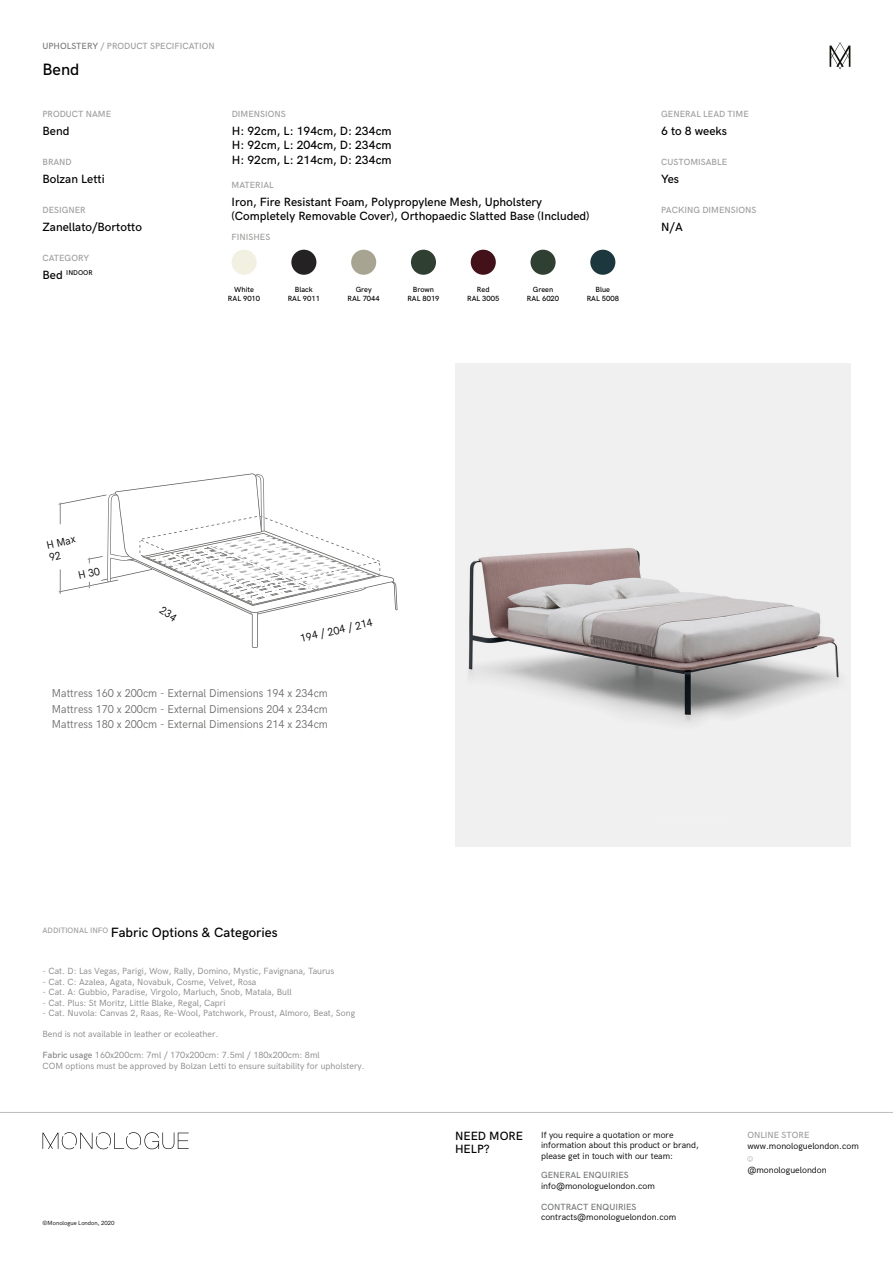
<style>
.page{position:relative;width:893px;height:1263px;background:#fff}
.page>*{position:absolute;margin:0;border:0;box-sizing:border-box;transform-origin:0 0}
.t1{font:500 16.5px "HK Grotesk";color:#000}
.t2{font:500 13.5px "HK Grotesk";color:#000}
.t3{font:500 12px/14.4px "HK Grotesk";color:#000}
.t4{font:11.4px/15.6px "HK Grotesk";color:#71706f;text-align:justify;scale:.95 1}
.t5{font:11.1px/12.6px "HK Grotesk";color:#020203;scale:.95 1}
.t6{font:9px/10.5px "HK Grotesk";color:#878787}
.t7{font:9px/10.5px "HK Grotesk";color:#000}
.t8{font:500 9px "HK Grotesk";color:#9d9d9c}
.t9{font:500 9px "HK Grotesk";color:#757777}
.t10{font:500 7.5px/9px "HK Grotesk";color:#000;text-align:center}
.t11{font:500 7.05px "HK Grotesk";color:#000}
.t12{font:6px "HK Grotesk";color:#000}
.s1{color:#7c7b7b}
.s2{font-size:12px}
.s3{font-weight:500}
</style>
<div class="page">
<svg style="left:747px;top:1156px;width:6px;height:5px"></svg>
<hr style="left:0;top:1112px;width:893px;height:1px;background:#bcbcbc">
<svg style="left:43px;top:1132px;width:146px;height:17px"></svg>
<svg style="left:830px;top:42px;width:20px;height:27px"></svg>
<div style="left:455px;top:363px;width:395px;height:483px;background:#f0f0f0"></div>
<img style="left:468px;top:548px;width:372px;height:175px">
<div style="left:232px;top:250px;width:25px;height:25px;background:#f2f0e1;border-radius:50%"></div>
<div style="left:291px;top:250px;width:25px;height:25px;background:#242223;border-radius:50%"></div>
<div style="left:351px;top:250px;width:25px;height:25px;background:#a7a491;border-radius:50%"></div>
<div style="left:411px;top:250px;width:25px;height:25px;background:#2f3f31;border-radius:50%"></div>
<div style="left:530px;top:250px;width:26px;height:25px;background:#2f3f31;border-radius:50%"></div>
<div style="left:471px;top:250px;width:25px;height:25px;background:#431119;border-radius:50%"></div>
<div style="left:590px;top:250px;width:25px;height:25px;background:#1d373e;border-radius:50%"></div>
<svg style="left:59px;top:473px;width:338px;height:175px"></svg>
<p class="t8" style="left:43px;top:39px;width:174px"><span class="s1">UPHOLSTERY</span> / PRODUCT SPECIFICATION</p>
<h1 class="t1" style="left:43px;top:57px;width:39px">Bend</h1>
<p class="t8" style="left:43px;top:107px;width:70px">PRODUCT NAME</p>
<p class="t8" style="left:232px;top:107px;width:55px">DIMENSIONS</p>
<p class="t8" style="left:661px;top:107px;width:89px">GENERAL LEAD TIME</p>
<h3 class="t3" style="left:43px;top:123px;width:28px">Bend</h3>
<h3 class="t3" style="left:232px;top:123px;width:161px;text-align:justify">H: 92cm, L: 194cm, D: 234cm H: 92cm, L: 204cm, D: 234cm H: 92cm, L: 214cm, D: 234cm</h3>
<h3 class="t3" style="left:661px;top:123px;width:67px">6 to 8 weeks</h3>
<p class="t8" style="left:661px;top:155px;width:67px">CUSTOMISABLE</p>
<p class="t8" style="left:43px;top:155px;width:31px">BRAND</p>
<h3 class="t3" style="left:43px;top:171px;width:64px">Bolzan Letti</h3>
<p class="t8" style="left:232px;top:178px;width:44px">MATERIAL</p>
<h3 class="t3" style="left:661px;top:171px;width:19px">Yes</h3>
<h3 class="t3" style="left:232px;top:194px;width:360px">Iron, Fire Resistant Foam, Polypropylene Mesh, Upholstery (Completely Removable Cover), Orthopaedic Slatted Base (Included)</h3>
<p class="t8" style="left:43px;top:203px;width:45px">DESIGNER</p>
<p class="t8" style="left:661px;top:203px;width:97px">PACKING DIMENSIONS</p>
<h3 class="t3" style="left:43px;top:219px;width:101px">Zanellato/Bortotto</h3>
<h3 class="t3" style="left:661px;top:219px;width:23px">N/A</h3>
<p class="t8" style="left:232px;top:231px;width:40px">FINISHES</p>
<p class="t8" style="left:43px;top:251px;width:48px">CATEGORY</p>
<p class="t11" style="left:43px;top:267px;width:52px"><span class="s2">Bed</span> INDOOR</p>
<p class="t5" style="left:45px;top:538px;width:32px;rotate:-13deg">H Max<br>92</p>
<p class="t10" style="left:228px;top:284px;width:34px">White<br>RAL 9010</p>
<p class="t10" style="left:288px;top:284px;width:34px">Black<br>RAL 9011</p>
<p class="t10" style="left:348px;top:284px;width:34px">Grey<br>RAL 7044</p>
<p class="t10" style="left:407px;top:284px;width:34px">Brown<br>RAL 8019</p>
<p class="t10" style="left:527px;top:284px;width:34px">Green<br>RAL 6020</p>
<p class="t10" style="left:467px;top:284px;width:34px">Red<br>RAL 3005</p>
<p class="t10" style="left:587px;top:284px;width:34px">Blue<br>RAL 5008</p>
<p class="t5" style="left:299px;top:631px;width:79px;rotate:-13deg">194 / 204 / 214</p>
<p class="t4" style="left:52px;top:684px;width:292px">Mattress 160 x 200cm - External Dimensions 194 x 234cm Mattress 170 x 200cm - External Dimensions 204 x 234cm Mattress 180 x 200cm - External Dimensions 214 x 234cm</p>
<h2 class="t2" style="left:43px;top:923px;width:237px"><sup>ADDITIONAL</sup> <sup>INFO</sup> Fabric Options &amp; Categories</h2>
<p class="t6" style="left:43px;top:965px;width:293px">- Cat. D: Las Vegas, Parigi, Wow, Rally, Domino, Mystic, Favignana, Taurus</p>
<p class="t6" style="left:43px;top:976px;width:215px">- Cat. C: Azalea, Agata, Novabuk, Cosme, Velvet, Rosa</p>
<p class="t6" style="left:43px;top:986px;width:251px">- Cat. A: Gubbio, Paradise, Virgolo, Marluch, Snob, Matala, Bull</p>
<p class="t6" style="left:43px;top:997px;width:185px">- Cat. Plus: St Moritz, Little Blake, Regal, Capri</p>
<p class="t6" style="left:43px;top:1007px;width:314px">- Cat. Nuvola: Canvas 2, Raas, Re-Wool, Patchwork, Proust, Almoro, Beat, Song</p>
<p class="t6" style="left:43px;top:1028px;width:177px">Bend is not available in leather or ecoleather.</p>
<p class="t6" style="left:43px;top:1049px;width:324px"><span class="s3">Fabric usage</span> 160x200cm: 7ml / 170x200cm: 7.5ml / 180x200cm: 8ml<br>COM options must be approved by Bolzan Letti to ensure suitability for upholstery.</p>
<p class="t12" style="left:43px;top:1218px;width:74px">©Monologue London, 2020</p>
<p class="t7" style="left:541px;top:1128px;width:134px">If you require a quotation or more</p>
<p class="t8" style="left:747px;top:1128px;width:64px">ONLINE STORE</p>
<p class="t7" style="left:541px;top:1139px;width:159px">information about this product or brand, please get in touch with our team:</p>
<h3 class="t3" style="left:455px;top:1128px;width:70px;line-height:13.5px">NEED MORE<br>HELP?</h3>
<p class="t7" style="left:747px;top:1140px;width:113px">www.monologuelondon.com</p>
<p class="t7" style="left:747px;top:1164px;width:81px">@monologuelondon</p>
<p class="t9" style="left:541px;top:1200px;width:97px">CONTRACT ENQUIRIES</p>
<p class="t7" style="left:541px;top:1211px;width:137px">contracts@monologuelondon.com</p>
<p class="t9" style="left:541px;top:1168px;width:89px">GENERAL ENQUIRIES</p>
<p class="t7" style="left:541px;top:1180px;width:115px">info@monologuelondon.com</p>
</div>
